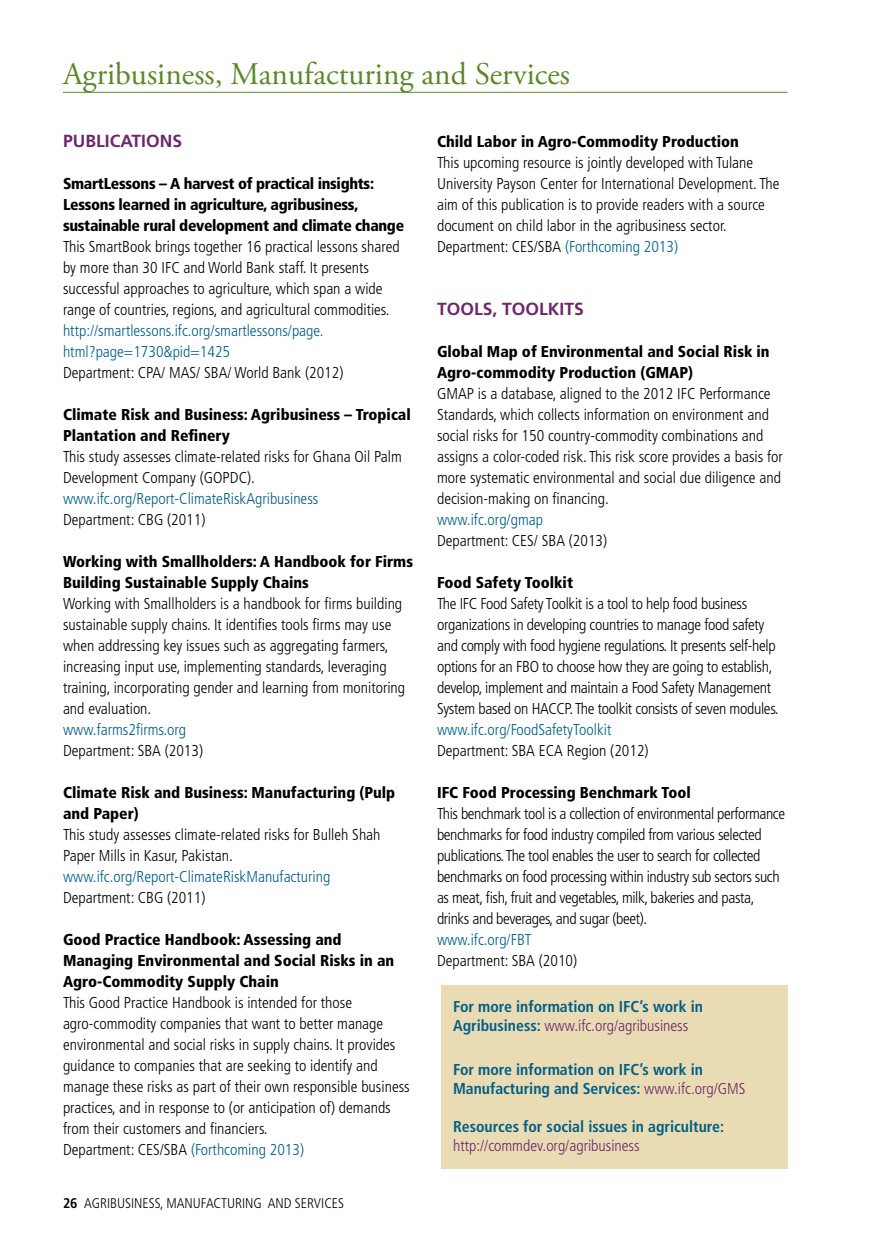
<style>
.page{position:relative;width:882px;height:1260px;background:#fff}
.page>*{position:absolute;margin:0;border:0;box-sizing:border-box;transform-origin:0 0}
.t1{font:31.5px "Adobe Garamond Pro";color:#5c8727}
.t2{font:700 17.5px "Frutiger LT Std";color:#6d276a}
.t3{font:300 condensed 15.75px/21px "Frutiger LT Std";color:#000}
.t4{font:900 condensed 15.75px/21px "Frutiger LT Std";color:#000}
.t5{font:300 condensed 15.75px/21px "Frutiger LT Std";letter-spacing:-.02em;color:#000}
.t6{font:300 condensed 15.75px/21px "Frutiger LT Std";letter-spacing:-.025em;color:#000}
.t7{font:300 condensed 15.75px/21px "Frutiger LT Std";color:#005e85}
.t8{font:700 condensed 15.75px/18.9px "Frutiger LT Std";color:#005e85}
.t9{font:900 condensed 15.75px/21px "Frutiger LT Std";letter-spacing:-.02em;color:#000}
.t10{font:300 condensed 15.75px "Frutiger LT Std";color:#6d276a}
.t11{font:300 condensed 14px "Frutiger LT Std";color:#000}
.s1{color:#005e85}
.s2{font-weight:700}
.s3{font-weight:300;color:#6d276a}
</style>
<div class="page">
<hr style="left:63px;top:92px;width:725px;height:1px;background:#5c8727">
<div style="left:441px;top:985px;width:347px;height:184px;background:#e9dbb4"></div>
<h1 class="t1" style="left:63px;top:55px;width:509px">Agribusiness, Manufacturing and Services</h1>
<p class="t2" style="left:63px;top:131px;width:121px">PUBLICATIONS</p>
<p class="t9" style="left:63px;top:173px;width:343px">SmartLessons – A harvest of practical insights:<br>Lessons learned in agriculture, agribusiness, sustainable rural development and climate change</p>
<p class="t3" style="left:63px;top:236px;width:338px">This SmartBook brings together 16 practical lessons shared by more than 30 IFC and World Bank staff. It presents successful approaches to agriculture, which span a wide range of countries, regions, and agricultural commodities.</p>
<p class="t7" style="left:63px;top:320px;width:262px">http://smartlessons.ifc.org/smartlessons/page. html?page=1730&amp;pid=1425</p>
<p class="t3" style="left:63px;top:362px;width:282px">Department: CPA/ MAS/ SBA/ World Bank (2012)</p>
<p class="t4" style="left:63px;top:404px;width:349px">Climate Risk and Business: Agribusiness – Tropical<br>Plantation and Refinery</p>
<p class="t3" style="left:63px;top:446px;width:340px">This study assesses climate-related risks for Ghana Oil Palm<br>Development Company (GOPDC).</p>
<p class="t7" style="left:63px;top:488px;width:257px">www.ifc.org/Report-ClimateRiskAgribusiness</p>
<p class="t3" style="left:63px;top:509px;width:144px">Department: CBG (2011)</p>
<p class="t4" style="left:63px;top:551px;width:352px">Working with Smallholders: A Handbook for Firms<br>Building Sustainable Supply Chains</p>
<p class="t3" style="left:63px;top:593px;width:344px">Working with Smallholders is a handbook for firms building sustainable supply chains. It identifies tools firms may use when addressing key issues such as aggregating farmers, increasing input use, implementing standards, leveraging training, incorporating gender and learning from monitoring and evaluation.</p>
<p class="t7" style="left:63px;top:719px;width:125px">www.farms2firms.org</p>
<p class="t3" style="left:63px;top:740px;width:142px">Department: SBA (2013)</p>
<p class="t4" style="left:63px;top:782px;width:334px">Climate Risk and Business: Manufacturing (Pulp and Paper)</p>
<p class="t3" style="left:63px;top:824px;width:319px">This study assesses climate-related risks for Bulleh Shah<br>Paper Mills in Kasur, Pakistan.</p>
<p class="t7" style="left:63px;top:866px;width:269px">www.ifc.org/Report-ClimateRiskManufacturing</p>
<p class="t3" style="left:63px;top:887px;width:144px">Department: CBG (2011)</p>
<p class="t4" style="left:63px;top:929px;width:333px">Good Practice Handbook: Assessing and<br>Managing Environmental and Social Risks in an<br>Agro-Commodity Supply Chain</p>
<p class="t3" style="left:63px;top:992px;width:348px">This Good Practice Handbook is intended for those agro-commodity companies that want to better manage environmental and social risks in supply chains. It provides guidance to companies that are seeking to identify and manage these risks as part of their own responsible business practices, and in response to (or anticipation of) demands from their customers and financiers.<br>Department: CES/SBA <span class="s1">(Forthcoming 2013)</span></p>
<p class="t11" style="left:63px;top:1195px;width:36px"><span class="s2">26</span> Agribusiness</p>
<p class="t11" style="left:160px;top:1195px;width:25px">, Manufacturing</p>
<p class="t11" style="left:268px;top:1195px;width:9px">and</p>
<p class="t11" style="left:295px;top:1195px;width:13px">Services</p>
<p class="t4" style="left:437px;top:131px;width:303px">Child Labor in Agro-Commodity Production</p>
<p class="t3" style="left:437px;top:152px;width:344px">This upcoming resource is jointly developed with Tulane University Payson Center for International Development. The aim of this publication is to provide readers with a source document on child labor in the agribusiness sector.<br>Department: CES/SBA <span class="s1">(Forthcoming 2013)</span></p>
<p class="t2" style="left:437px;top:299px;width:148px">TOOLS, TOOLKITS</p>
<p class="t4" style="left:437px;top:341px;width:334px">Global Map of Environmental and Social Risk in<br>Agro-commodity Production (GMAP)</p>
<p class="t3" style="left:437px;top:383px;width:347px">GMAP is a database, aligned to the 2012 IFC Performance Standards, which collects information on environment and social risks for 150 country-commodity combinations and assigns a color-coded risk. This risk score provides a basis for more systematic environmental and social due diligence and decision-making on financing.</p>
<p class="t7" style="left:437px;top:509px;width:108px">www.ifc.org/gmap</p>
<p class="t3" style="left:437px;top:530px;width:172px">Department: CES/ SBA (2013)</p>
<p class="t4" style="left:437px;top:572px;width:138px">Food Safety Toolkit</p>
<p class="t5" style="left:437px;top:593px;width:343px">The IFC Food Safety Toolkit is a tool to help food business organizations in developing countries to manage food safety and comply with food hygiene regulations. It presents self-help options for an FBO to choose how they are going to establish, develop, implement and maintain a Food Safety Management System based on HACCP. The toolkit consists of seven modules.</p>
<p class="t7" style="left:437px;top:719px;width:176px">www.ifc.org/FoodSafetyToolkit</p>
<p class="t3" style="left:437px;top:740px;width:213px">Department: SBA ECA Region (2012)</p>
<p class="t4" style="left:437px;top:782px;width:255px">IFC Food Processing Benchmark Tool</p>
<p class="t6" style="left:437px;top:803px;width:350px">This benchmark tool is a collection of environmental performance benchmarks for food industry compiled from various selected publications. The tool enables the user to search for collected benchmarks on food processing within industry sub sectors such as meat, fish, fruit and vegetables, milk, bakeries and pasta, drinks and beverages, and sugar (beet).</p>
<p class="t7" style="left:437px;top:929px;width:96px">www.ifc.org/FBT</p>
<p class="t3" style="left:437px;top:950px;width:142px">Department: SBA (2010)</p>
<p class="t8" style="left:453px;top:997px;width:251px">For more information on IFC’s work in<br>Agribusiness: <span class="s3">www.ifc.org/agribusiness</span></p>
<p class="t8" style="left:453px;top:1060px;width:294px">For more information on IFC’s work in<br>Manufacturing and Services: <span class="s3">www.ifc.org/GMS</span></p>
<p class="t8" style="left:453px;top:1117px;width:273px">Resources for social issues in agriculture:</p>
<p class="t10" style="left:453px;top:1136px;width:188px">http://commdev.org/agribusiness</p>
</div>
